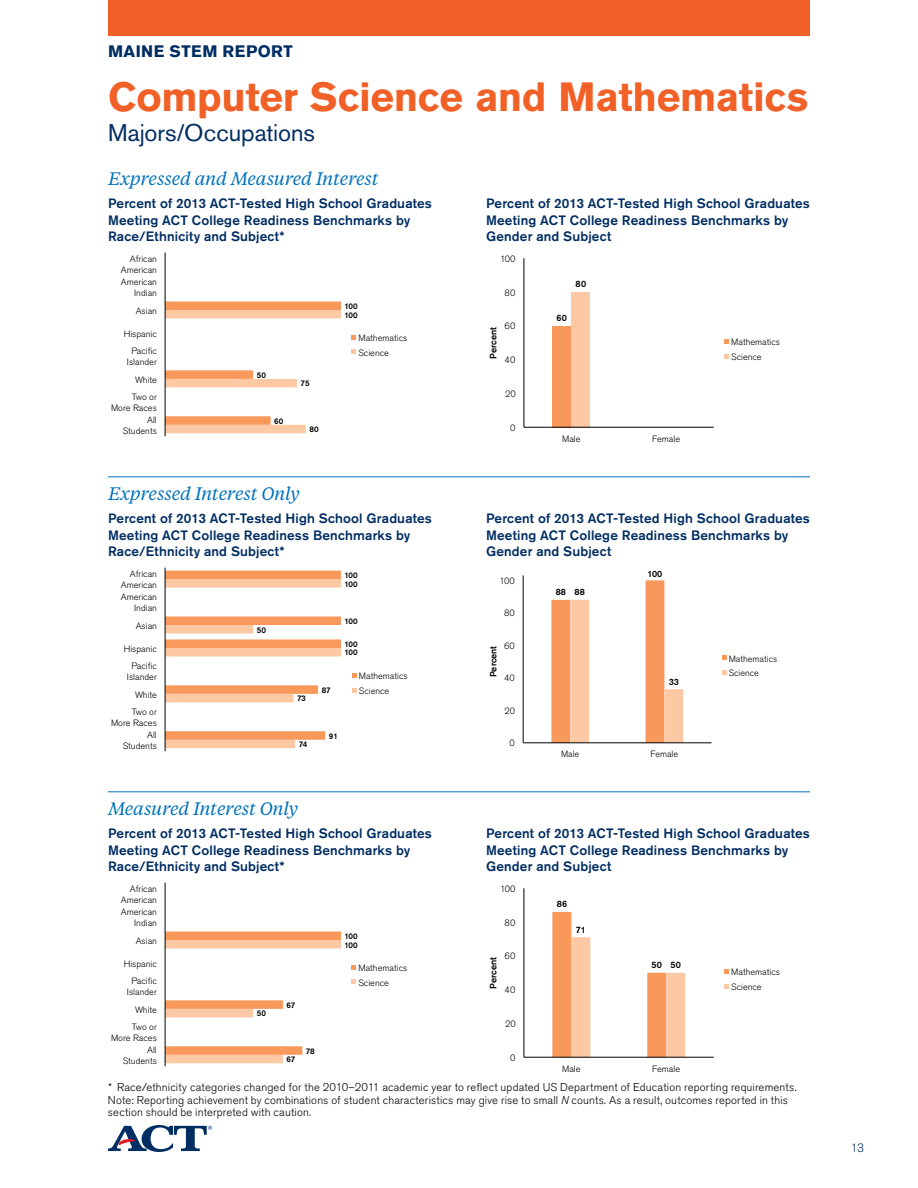
<style>
.page{position:relative;width:918px;height:1188px;background:#fff}
.page>*{position:absolute;margin:0;border:0;box-sizing:border-box;transform-origin:0 0}
.t1{font:700 40.5px "Akzidenz Grotesk Std";letter-spacing:-.005em;color:#f16127}
.t2{font:24px "Akzidenz Grotesk Std";letter-spacing:-.005em;color:#002d62}
.t3{font:italic 18px "Tiempos Text";letter-spacing:-.01em;color:#0072bc}
.t4{font:700 16.5px "Akzidenz Grotesk Std";letter-spacing:.03em;color:#002d62}
.t5{font:500 13.5px/16.5px "Akzidenz Grotesk Std";letter-spacing:.01em;color:#002d62}
.t6{font:300 12px "Akzidenz Grotesk Std";color:#002d62}
.t7{font:300 11.25px/13.5px "Akzidenz Grotesk Std";letter-spacing:.015em;color:#000}
.t8{font:300 9.15px/10.6px "Akzidenz Grotesk Std";color:#000001;text-align:right}
.t9{font:500 9.15px "Akzidenz Grotesk Std";color:#000001}
.t10{font:300 9px/14.4px "Akzidenz Grotesk Std";color:#000001}
.t11{font:500 9px "Akzidenz Grotesk Std";color:#000001}
.t12{font:500 8.1px "Akzidenz Grotesk Std";letter-spacing:-.02em;color:#000001}
.s1{font-style:italic}
</style>
<div class="page">
<svg style="left:108px;top:1125px;width:104px;height:27px"></svg>
<svg style="left:166px;top:571px;width:175px;height:177px"></svg>
<hr style="left:165px;top:568px;width:1px;height:183px;background:#000001">
<svg style="left:352px;top:673px;width:5px;height:5px"></svg>
<svg style="left:352px;top:688px;width:5px;height:4px"></svg>
<svg style="left:166px;top:302px;width:175px;height:131px"></svg>
<hr style="left:165px;top:253px;width:1px;height:183px;background:#000001">
<svg style="left:352px;top:335px;width:4px;height:5px"></svg>
<svg style="left:352px;top:349px;width:4px;height:5px"></svg>
<div style="left:552px;top:326px;width:19px;height:101px;background:#f8985b"></div>
<div style="left:571px;top:292px;width:19px;height:135px;background:#fcc9a4"></div>
<hr style="left:524px;top:258px;width:1px;height:169px;background:#000001">
<hr style="left:524px;top:427px;width:190px;height:1px;background:#000001">
<svg style="left:724px;top:339px;width:5px;height:5px"></svg>
<svg style="left:724px;top:354px;width:5px;height:4px"></svg>
<svg style="left:551px;top:580px;width:132px;height:163px"></svg>
<hr style="left:523px;top:575px;width:1px;height:168px;background:#000001">
<hr style="left:523px;top:743px;width:189px;height:1px;background:#000001">
<svg style="left:722px;top:656px;width:5px;height:4px"></svg>
<svg style="left:722px;top:670px;width:5px;height:5px"></svg>
<svg style="left:166px;top:932px;width:175px;height:131px"></svg>
<hr style="left:165px;top:883px;width:1px;height:183px;background:#000001">
<svg style="left:352px;top:965px;width:4px;height:5px"></svg>
<svg style="left:352px;top:979px;width:4px;height:5px"></svg>
<svg style="left:552px;top:912px;width:133px;height:145px"></svg>
<hr style="left:524px;top:888px;width:1px;height:169px;background:#000001">
<hr style="left:524px;top:1057px;width:190px;height:1px;background:#000001">
<svg style="left:724px;top:969px;width:5px;height:5px"></svg>
<svg style="left:724px;top:984px;width:5px;height:4px"></svg>
<hr style="left:108px;top:476px;width:702px;height:1px;background:#0072bc">
<hr style="left:108px;top:791px;width:702px;height:1px;background:#0072bc">
<div style="left:108px;top:0;width:702px;height:36px;background:#f16127"></div>
<p class="t4" style="left:108px;top:42px;width:175px">Maine STEM Report</p>
<h1 class="t1" style="left:108px;top:74px;width:702px">Computer Science and Mathematics</h1>
<h2 class="t2" style="left:108px;top:119px;width:208px">Majors/Occupations</h2>
<h3 class="t3" style="left:108px;top:166px;width:272px">Expressed and Measured Interest</h3>
<p class="t5" style="left:108px;top:195px;width:326px">Percent of 2013 ACT-Tested High School Graduates<br>Meeting ACT College Readiness Benchmarks by<br>Race/Ethnicity and Subject*</p>
<p class="t8" style="left:121px;top:254px;width:38px">African<br>American</p>
<p class="t8" style="left:121px;top:277px;width:38px">American<br>Indian</p>
<p class="t8" style="left:136px;top:305px;width:23px">Asian</p>
<p class="t8" style="left:124px;top:328px;width:35px">Hispanic</p>
<p class="t8" style="left:127px;top:346px;width:31px;text-align:center">Pacific<br>Islander</p>
<p class="t8" style="left:135px;top:374px;width:23px">White</p>
<p class="t8" style="left:111px;top:392px;width:47px">Two or<br>More Races</p>
<p class="t8" style="left:123px;top:415px;width:36px">All<br>Students</p>
<p class="t12" style="left:257px;top:370px;width:11px">50</p>
<p class="t12" style="left:274px;top:416px;width:11px">60</p>
<p class="t12" style="left:301px;top:379px;width:10px">75</p>
<p class="t12" style="left:309px;top:424px;width:11px">80</p>
<h3 class="t3" style="left:108px;top:481px;width:193px">Expressed Interest Only</h3>
<p class="t12" style="left:345px;top:301px;width:15px">100</p>
<p class="t12" style="left:345px;top:310px;width:15px">100</p>
<p class="t8" style="left:358px;top:331px;width:50px;line-height:14.5px;text-align:left">Mathematics<br>Science</p>
<p class="t5" style="left:486px;top:195px;width:326px">Percent of 2013 ACT-Tested High School Graduates<br>Meeting ACT College Readiness Benchmarks by<br>Gender and Subject</p>
<p class="t8" style="left:500px;top:254px;width:17px">100</p>
<p class="t8" style="left:505px;top:287px;width:12px">80</p>
<p class="t9" style="left:576px;top:279px;width:12px">80</p>
<p class="t9" style="left:557px;top:312px;width:12px">60</p>
<p class="t8" style="left:505px;top:321px;width:12px">60</p>
<p class="t9" style="left:488px;top:359px;width:33px;rotate:-90deg">Percent</p>
<p class="t8" style="left:731px;top:335px;width:50px;line-height:14.5px;text-align:left">Mathematics<br>Science</p>
<p class="t8" style="left:505px;top:355px;width:12px">40</p>
<p class="t8" style="left:505px;top:389px;width:12px">20</p>
<p class="t8" style="left:510px;top:423px;width:7px">0</p>
<p class="t8" style="left:562px;top:434px;width:20px">Male</p>
<p class="t8" style="left:652px;top:434px;width:29px">Female</p>
<p class="t5" style="left:108px;top:510px;width:326px">Percent of 2013 ACT-Tested High School Graduates<br>Meeting ACT College Readiness Benchmarks by<br>Race/Ethnicity and Subject*</p>
<p class="t5" style="left:486px;top:510px;width:326px">Percent of 2013 ACT-Tested High School Graduates<br>Meeting ACT College Readiness Benchmarks by<br>Gender and Subject</p>
<p class="t8" style="left:121px;top:569px;width:38px">African<br>American</p>
<p class="t8" style="left:121px;top:592px;width:38px">American<br>Indian</p>
<p class="t8" style="left:136px;top:620px;width:23px">Asian</p>
<p class="t8" style="left:124px;top:643px;width:35px">Hispanic</p>
<p class="t8" style="left:127px;top:661px;width:31px;text-align:center">Pacific<br>Islander</p>
<p class="t8" style="left:135px;top:689px;width:23px">White</p>
<p class="t8" style="left:111px;top:707px;width:47px">Two or<br>More Races</p>
<p class="t8" style="left:123px;top:730px;width:36px">All<br>Students</p>
<p class="t12" style="left:257px;top:625px;width:11px">50</p>
<p class="t12" style="left:297px;top:694px;width:10px">73</p>
<p class="t12" style="left:299px;top:739px;width:10px">74</p>
<p class="t12" style="left:322px;top:685px;width:10px">87</p>
<p class="t12" style="left:345px;top:570px;width:15px">100</p>
<p class="t12" style="left:345px;top:579px;width:15px">100</p>
<p class="t12" style="left:345px;top:616px;width:15px">100</p>
<p class="t12" style="left:345px;top:639px;width:15px">100</p>
<p class="t12" style="left:345px;top:648px;width:15px">100</p>
<p class="t8" style="left:359px;top:669px;width:50px;line-height:14.5px;text-align:left">Mathematics<br>Science</p>
<p class="t12" style="left:329px;top:731px;width:11px">91</p>
<h3 class="t3" style="left:108px;top:796px;width:192px">Measured Interest Only</h3>
<p class="t10" style="left:500px;top:574px;width:17px">100</p>
<p class="t10" style="left:504px;top:606px;width:12px">80</p>
<p class="t11" style="left:556px;top:587px;width:12px">88</p>
<p class="t11" style="left:575px;top:587px;width:12px">88</p>
<p class="t11" style="left:648px;top:569px;width:16px">100</p>
<p class="t10" style="left:504px;top:639px;width:12px">60</p>
<p class="t11" style="left:488px;top:677px;width:33px;rotate:-90deg">Percent</p>
<p class="t10" style="left:729px;top:652px;width:50px">Mathematics<br>Science</p>
<p class="t10" style="left:504px;top:671px;width:12px">40</p>
<p class="t11" style="left:669px;top:676px;width:12px">33</p>
<p class="t10" style="left:505px;top:704px;width:12px">20</p>
<p class="t10" style="left:510px;top:736px;width:7px">0</p>
<p class="t10" style="left:561px;top:747px;width:20px">Male</p>
<p class="t10" style="left:651px;top:747px;width:29px">Female</p>
<p class="t5" style="left:108px;top:825px;width:326px">Percent of 2013 ACT-Tested High School Graduates<br>Meeting ACT College Readiness Benchmarks by<br>Race/Ethnicity and Subject*</p>
<p class="t5" style="left:486px;top:825px;width:326px">Percent of 2013 ACT-Tested High School Graduates<br>Meeting ACT College Readiness Benchmarks by<br>Gender and Subject</p>
<p class="t8" style="left:121px;top:884px;width:38px">African<br>American</p>
<p class="t8" style="left:121px;top:907px;width:38px">American<br>Indian</p>
<p class="t8" style="left:136px;top:935px;width:23px">Asian</p>
<p class="t12" style="left:345px;top:931px;width:15px">100</p>
<p class="t12" style="left:345px;top:940px;width:15px">100</p>
<p class="t8" style="left:500px;top:884px;width:17px">100</p>
<p class="t8" style="left:505px;top:917px;width:12px">80</p>
<p class="t9" style="left:557px;top:898px;width:12px">86</p>
<p class="t9" style="left:576px;top:924px;width:12px">71</p>
<p class="t8" style="left:124px;top:958px;width:35px">Hispanic</p>
<p class="t8" style="left:127px;top:976px;width:31px;text-align:center">Pacific<br>Islander</p>
<p class="t8" style="left:358px;top:961px;width:50px;line-height:14.5px;text-align:left">Mathematics<br>Science</p>
<p class="t8" style="left:505px;top:951px;width:12px">60</p>
<p class="t9" style="left:488px;top:989px;width:33px;rotate:-90deg">Percent</p>
<p class="t8" style="left:731px;top:965px;width:50px;line-height:14.5px;text-align:left">Mathematics<br>Science</p>
<p class="t9" style="left:652px;top:959px;width:12px">50</p>
<p class="t9" style="left:671px;top:959px;width:12px">50</p>
<p class="t8" style="left:505px;top:985px;width:12px">40</p>
<p class="t8" style="left:135px;top:1004px;width:23px">White</p>
<p class="t12" style="left:257px;top:1009px;width:11px">50</p>
<p class="t12" style="left:287px;top:1000px;width:10px">67</p>
<p class="t8" style="left:111px;top:1022px;width:47px">Two or<br>More Races</p>
<p class="t8" style="left:505px;top:1019px;width:12px">20</p>
<p class="t8" style="left:123px;top:1045px;width:36px">All<br>Students</p>
<p class="t12" style="left:287px;top:1054px;width:10px">67</p>
<p class="t12" style="left:306px;top:1046px;width:10px">78</p>
<p class="t8" style="left:510px;top:1053px;width:7px">0</p>
<p class="t8" style="left:562px;top:1064px;width:20px">Male</p>
<p class="t8" style="left:652px;top:1064px;width:29px">Female</p>
<p class="t7" style="left:108px;top:1080px;width:690px">* Race/ethnicity categories changed for the 2010–2011 academic year to reflect updated US Department of Education reporting requirements.<br>N ote: Reporting achievement by combinations of student characteristics may give rise to small <span class="s1">N</span> counts. As a result, outcomes reported in this</p>
<p class="t7" style="left:108px;top:1106px;width:205px">section should be interpreted with caution.</p>
<p class="t6" style="left:851px;top:1141px;width:15px">13</p>
</div>
